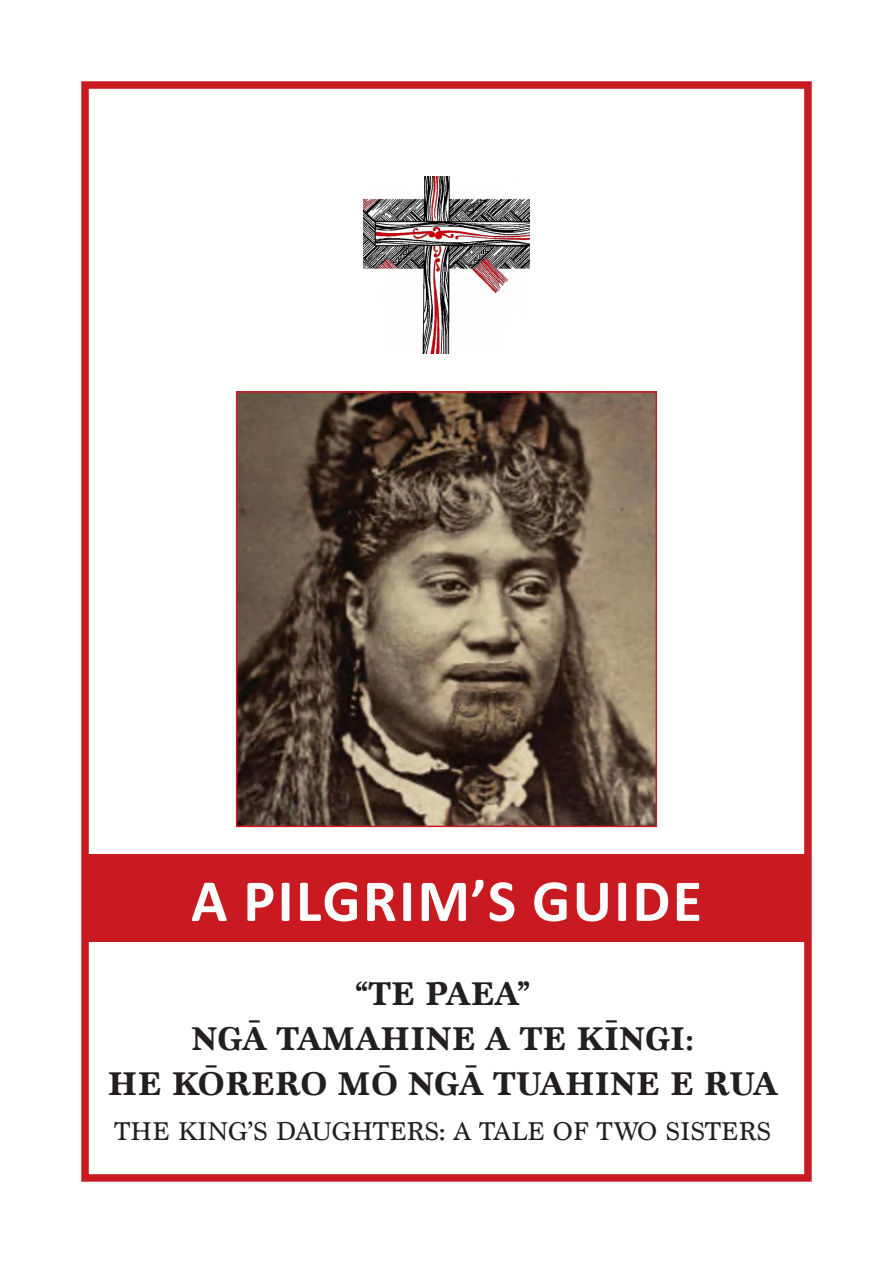
<style>
.page{position:relative;width:893px;height:1263px;background:#fff}
.page>*{position:absolute;margin:0;border:0;box-sizing:border-box;transform-origin:0 0}
.t1{font:700 60px "Calibri";letter-spacing:.04em;color:#fff}
.t2{font:700 34.5px "Marion";color:#231f20}
.t3{font:27px "Marion";color:#231f20}
</style>
<div class="page">
<div style="left:81px;top:81px;width:731px;height:1101px;border:8px solid #c91a21"></div>
<img style="left:364px;top:176px;width:165px;height:178px">
<div style="left:85px;top:855px;width:723px;height:87px;background:#c91a21"></div>
<img style="left:239px;top:394px;width:415px;height:430px">
<div style="left:236px;top:391px;width:421px;height:436px;border:2px solid #c91a21"></div>
<p class="t1" style="left:191px;top:858px;width:512px">A PILGRIM’S GUIDE</p>
<p class="t2" style="left:355px;top:973px;width:177px">“TE PAEA”</p>
<p class="t2" style="left:192px;top:1018px;width:504px">NGĀ TAMAHINE A TE KĪNGI:</p>
<p class="t2" style="left:107px;top:1063px;width:672px">HE KŌRERO MŌ NGĀ TUAHINE E RUA</p>
<p class="t3" style="left:114px;top:1115px;width:658px">THE KING’S DAUGHTERS: A TALE OF TWO SISTERS</p>
</div>
